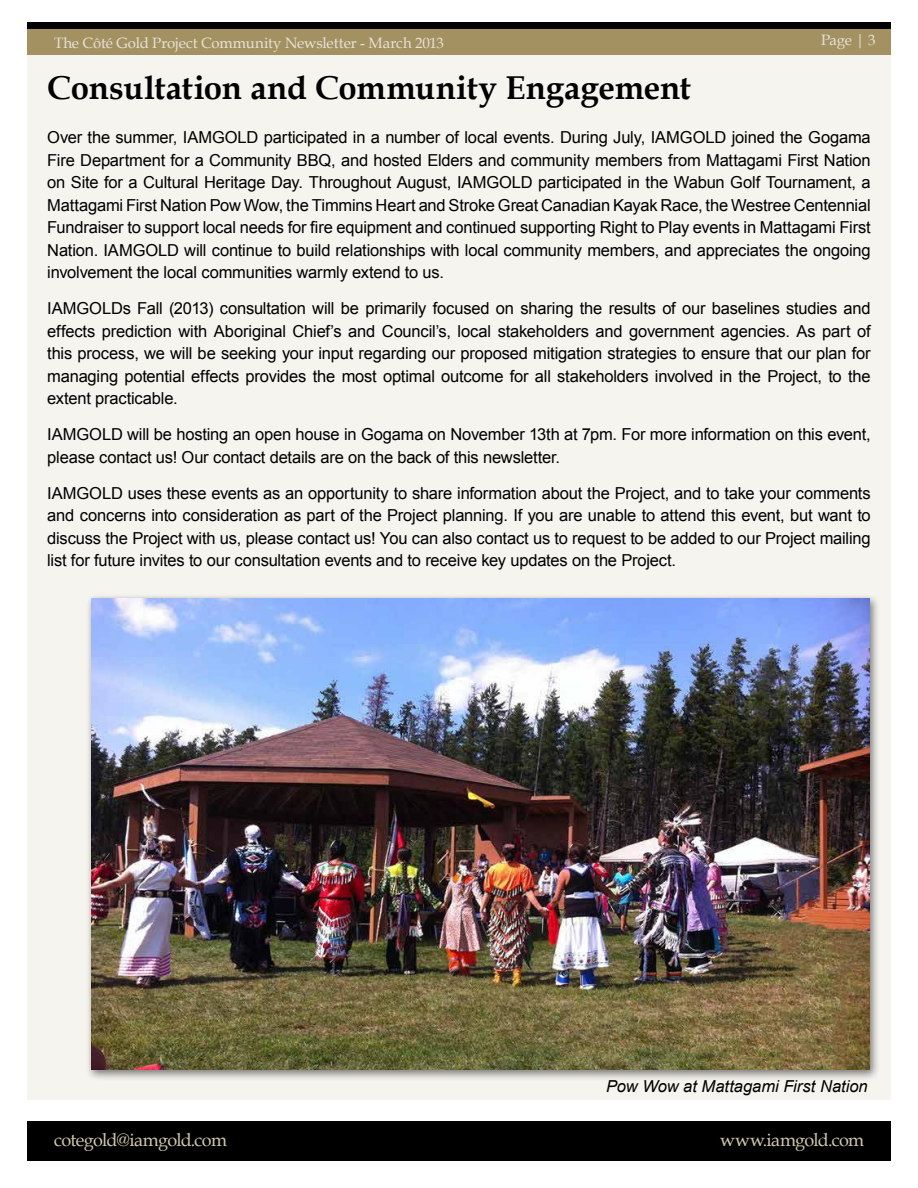
<style>
.page{position:relative;width:918px;height:1188px;background:#fff}
.page>*{position:absolute;margin:0;border:0;box-sizing:border-box;transform-origin:0 0}
.t1{font:700 33px "Book Antiqua";letter-spacing:-.005em;color:#000}
.t2{font:18px "Book Antiqua";letter-spacing:-.04em;color:#d1c8b0}
.t3{font:16.5px/22.5px "Arial";letter-spacing:-.01em;color:#000;text-align:justify}
.t4{font:italic 16.5px "Arial";color:#000}
.t5{font:15px "Book Antiqua";letter-spacing:-.01em;color:#e8e3d8}
</style>
<div class="page">
<div style="left:27px;top:1121px;width:864px;height:40px;background:#000"></div>
<div style="left:27px;top:22px;width:864px;height:34px;background:#a39161"></div>
<div style="left:27px;top:22px;width:864px;height:7px;background:#000"></div>
<div style="left:27px;top:55px;width:864px;height:1044px;background:#f6f4ef"></div>
<div style="left:85px;top:593px;width:795px;height:488px;background:#000;opacity:.5"></div>
<img style="left:92px;top:598px;width:778px;height:472px">
<p class="t5" style="left:821px;top:30px;width:56px">Page | 3</p>
<p class="t5" style="left:54px;top:32px;width:392px">The Côté Gold Project Community Newsletter - March 2013</p>
<h1 class="t1" style="left:47px;top:65px;width:645px">Consultation and Community Engagement</h1>
<p class="t3" style="left:47px;top:126px;width:825px">Over the summer, IAMGOLD participated in a number of local events. During July, IAMGOLD joined the Gogama Fire Department for a Community BBQ, and hosted Elders and community members from Mattagami First Nation on Site for a Cultural Heritage Day. Throughout August, IAMGOLD participated in the Wabun Golf Tournament, a Mattagami First Nation Pow Wow, the Timmins Heart and Stroke Great Canadian Kayak Race, the Westree Centennial Fundraiser to support local needs for fire equipment and continued supporting Right to Play events in Mattagami First Nation. IAMGOLD will continue to build relationships with local community members, and appreciates the ongoing involvement the local communities warmly extend to us.</p>
<p class="t3" style="left:47px;top:297px;width:825px">IAMGOLDs Fall (2013) consultation will be primarily focused on sharing the results of our baselines studies and effects prediction with Aboriginal Chief’s and Council’s, local stakeholders and government agencies. As part of this process, we will be seeking your input regarding our proposed mitigation strategies to ensure that our plan for managing potential effects provides the most optimal outcome for all stakeholders involved in the Project, to the extent practicable.</p>
<p class="t3" style="left:47px;top:423px;width:825px">IAMGOLD will be hosting an open house in Gogama on November 13th at 7pm. For more information on this event, please contact us! Our contact details are on the back of this newsletter.</p>
<p class="t3" style="left:47px;top:482px;width:825px">IAMGOLD uses these events as an opportunity to share information about the Project, and to take your comments and concerns into consideration as part of the Project planning. If you are unable to attend this event, but want to discuss the Project with us, please contact us! You can also contact us to request to be added to our Project mailing list for future invites to our consultation events and to receive key updates on the Project.</p>
<p class="t4" style="left:606px;top:1076px;width:263px">Pow Wow at Mattagami First Nation</p>
<p class="t2" style="left:54px;top:1127px;width:174px">cotegold@iamgold.com</p>
<p class="t2" style="left:720px;top:1127px;width:145px">www.iamgold.com</p>
</div>
